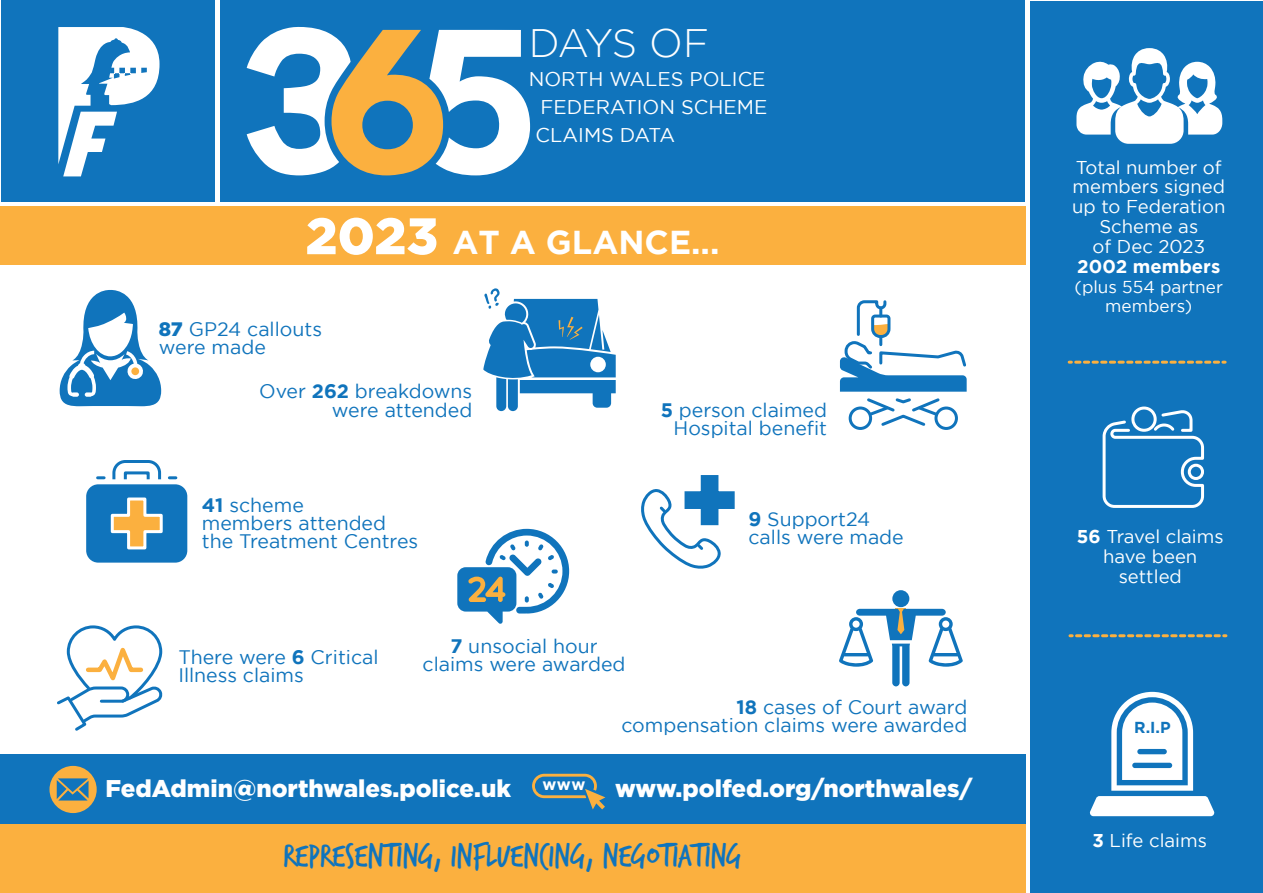
<style>
.page{position:relative;width:1263px;height:893px;background:#fff}
.page>*{position:absolute;margin:0;border:0;box-sizing:border-box;transform-origin:0 0}
.t1{font:300 39.75px "Gotham";letter-spacing:-.04em;color:#fff}
.t2{font:34.5px "Trash Hand";color:#1074bc}
.t3{font:700 33px "Gotham";color:#fff}
.t4{font:900 24.15px "Gotham";color:#fff}
.t5{font:19.8px/28px "Gotham";color:#fff;text-align:justify}
.t6{font:19.5px/18.3px "Gotham";color:#1074bc}
.t7{font:18.45px/19.8px "Gotham";color:#fff;text-align:center}
.t8{font:700 18.45px "Gotham";color:#fff}
.t9{font:17.25px/19.8px "Gotham";color:#fff;text-align:center}
.t10{font:700 16.2px "Gotham";color:#fff}
.t11{font:700 15.9px "Gotham";color:#1074bc}
.s1{font-weight:900;font-size:51.3px}
.s2{font-weight:900}
.s3{font-weight:700}
</style>
<div class="page">
<div style="left:220px;top:0;width:805px;height:202px;background:#1074bc"></div>
<div style="left:1px;top:0;width:214px;height:202px;background:#1074bc"></div>
<div style="left:0;top:754px;width:1025px;height:70px;background:#1074bc"></div>
<div style="left:0;top:824px;width:1025px;height:69px;background:#fbb03f"></div>
<svg style="left:58px;top:27px;width:102px;height:149px"></svg>
<svg style="left:532px;top:774px;width:73px;height:35px"></svg>
<div style="left:50px;top:766px;width:47px;height:47px;background:#fbb03f;border-radius:50%"></div>
<svg style="left:57px;top:778px;width:32px;height:22px"></svg>
<svg style="left:247px;top:26px;width:283px;height:149px"></svg>
<svg style="left:60px;top:290px;width:101px;height:116px"></svg>
<div style="left:131px;top:367px;width:8px;height:8px;background:#fbb03f;border-radius:50%"></div>
<svg style="left:641px;top:475px;width:94px;height:94px"></svg>
<div style="left:934px;top:406px;width:24px;height:24px;border:3px solid #1074bc;border-radius:50%"></div>
<div style="left:849px;top:406px;width:23px;height:24px;border:3px solid #1074bc;border-radius:50%"></div>
<svg style="left:840px;top:300px;width:127px;height:128px"></svg>
<div style="left:86px;top:484px;width:101px;height:79px;background:#1074bc;border-radius:12px"></div>
<svg style="left:112px;top:460px;width:50px;height:20px"></svg>
<div style="left:124px;top:471px;width:26px;height:8px;border:3px solid #1074bc"></div>
<svg style="left:169px;top:476px;width:7px;height:3px"></svg>
<svg style="left:98px;top:476px;width:6px;height:3px"></svg>
<svg style="left:110px;top:497px;width:53px;height:53px"></svg>
<svg style="left:57px;top:625px;width:106px;height:106px"></svg>
<div style="left:892px;top:590px;width:17px;height:17px;background:#1074bc;border-radius:50%"></div>
<svg style="left:839px;top:609px;width:124px;height:77px"></svg>
<svg style="left:457px;top:529px;width:112px;height:95px"></svg>
<div style="left:0;top:207px;width:1025px;height:58px;background:#fbb03f"></div>
<div style="left:1030px;top:1px;width:233px;height:892px;background:#1074bc"></div>
<svg style="left:1076px;top:48px;width:146px;height:96px"></svg>
<svg style="left:1102px;top:406px;width:103px;height:102px"></svg>
<svg style="left:1069px;top:361px;width:156px;height:3px"></svg>
<svg style="left:1070px;top:634px;width:156px;height:3px"></svg>
<svg style="left:1089px;top:692px;width:126px;height:124px"></svg>
<svg style="left:483px;top:288px;width:133px;height:123px"></svg>
<h1 class="t1" style="left:529px;top:22px;width:182px">DAYS OF</h1>
<p class="t5" style="left:536px;top:65px;width:233px;text-indent:-7px">NORTH WALES POLICE FEDERATION SCHEME CLAIMS DATA</p>
<h3 class="t3" style="left:305px;top:223px;width:415px"><span class="s1">2023</span> AT A GLANCE...</h3>
<p class="t6" style="left:159px;top:320px;width:165px"><span class="s2">87</span> GP24 callouts were made</p>
<p class="t6" style="left:259px;top:382px;width:215px;text-align:right">Over <span class="s3">262</span> breakdowns were attended</p>
<p class="t6" style="left:202px;top:495px;width:218px"><span class="s3">41</span> scheme<br>members attended the Treatment Centres</p>
<p class="t6" style="left:178px;top:647px;width:202px">There were <span class="s3">6</span> Critical<br>Illness claims</p>
<p class="t6" style="left:422px;top:637px;width:205px;text-align:center"><span class="s3">7</span> unsocial hour claims were awarded</p>
<p class="t6" style="left:661px;top:401px;width:168px;text-align:right"><span class="s3">5</span> person claimed<br>Hospital benefit</p>
<p class="t6" style="left:748px;top:510px;width:157px"><span class="s3">9</span> Support24 calls were made</p>
<p class="t6" style="left:621px;top:697px;width:347px;text-align:right"><span class="s3">18</span> cases of Court award compensation claims were awarded</p>
<p class="t4" style="left:106px;top:775px;width:407px">FedAdmin@northwales.police.uk</p>
<p class="t4" style="left:615px;top:775px;width:359px">www.polfed.org/northwales/</p>
<p class="t10" style="left:542px;top:775px;width:45px">www</p>
<h2 class="t2" style="left:283px;top:839px;width:460px">REPRESENTING, INFLUENCING, NEGOTIATING</h2>
<p class="t7" style="left:1072px;top:157px;width:155px">Total number of members signed up to Federation<br>Scheme as<br>of Dec 2023</p>
<p class="t8" style="left:1077px;top:256px;width:145px">2002 members</p>
<p class="t9" style="left:1074px;top:276px;width:150px">(plus 554 partner members)</p>
<p class="t7" style="left:1077px;top:527px;width:148px"><span class="s3">56</span> Travel claims have been settled</p>
<p class="t11" style="left:1134px;top:718px;width:38px">R.I.P</p>
<p class="t7" style="left:1092px;top:831px;width:116px"><span class="s3">3</span> Life claims</p>
</div>
